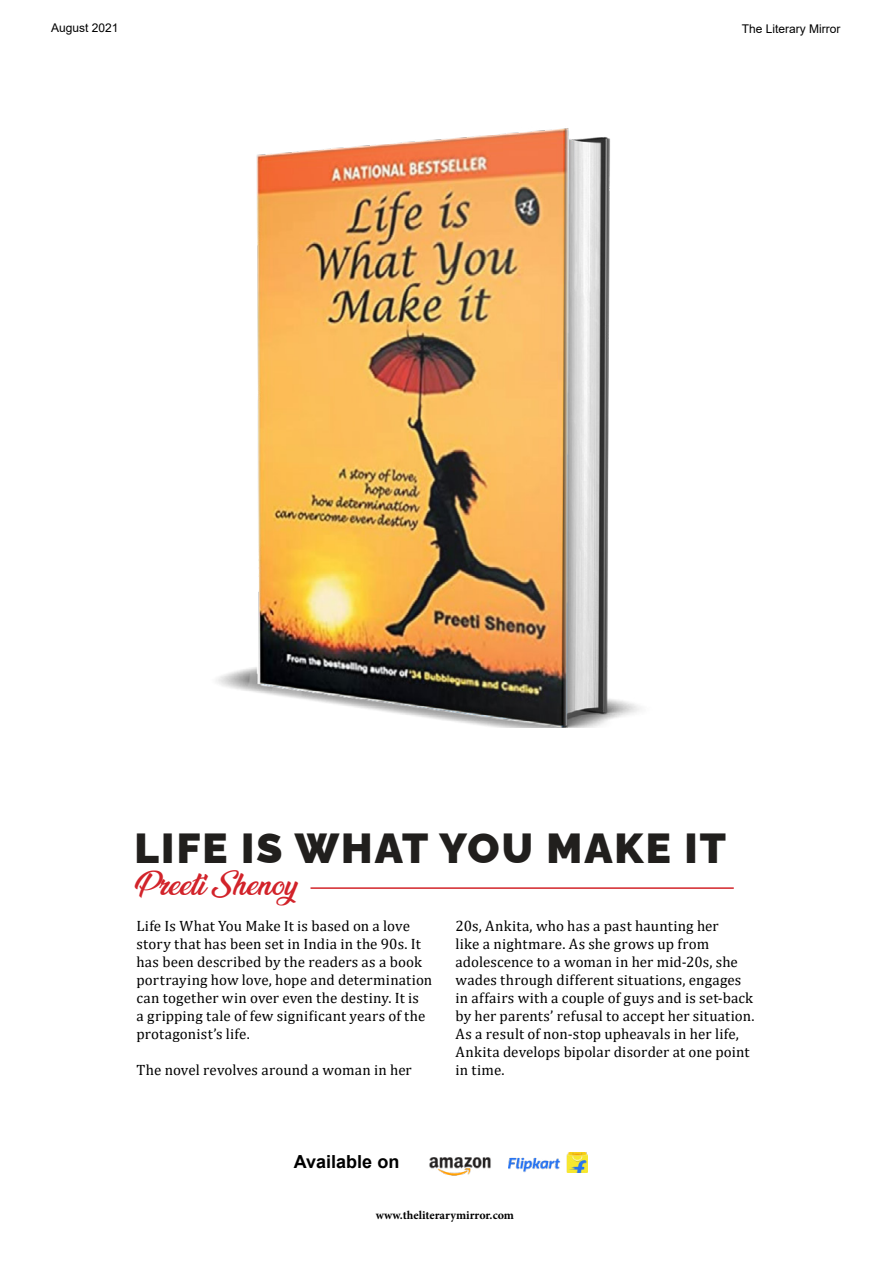
<style>
.page{position:relative;width:893px;height:1263px;background:#fff}
.page>*{position:absolute;margin:0;border:0;box-sizing:border-box;transform-origin:0 0}
.t1{font:900 42px "Raleway";letter-spacing:.05em;color:#211f1d}
.t2{font:900 27px "Ananda";color:#d2232a}
.t3{font:700 18px "Arial";color:#000}
.t4{font:15px/18px "Cambria";letter-spacing:.01em;color:#000}
.t5{font:12px "Arial";color:#000}
.t6{font:700 12px "Minion Pro";color:#000}
</style>
<div class="page">
<img style="left:216px;top:128px;width:425px;height:599px">
<img style="left:429px;top:1157px;width:80px;height:19px">
<img style="left:509px;top:1152px;width:79px;height:21px">
<hr style="left:310px;top:887px;width:424px;height:2px;background:#d3242a">
<p class="t5" style="left:51px;top:20px;width:69px">August 2021</p>
<p class="t5" style="left:742px;top:20px;width:100px">The Literary Mirror</p>
<h1 class="t1" style="left:135px;top:815px;width:593px">LIFE IS WHAT YOU MAKE IT</h1>
<h2 class="t2" style="left:135px;top:870px;width:163px">Preeti Shenoy</h2>
<p class="t4" style="left:136px;top:917px;width:297px">Life Is What You Make It is based on a love story that has been set in India in the 90s. It has been described by the readers as a book portraying how love, hope and determination can together win over even the destiny. It is<br>a gripping tale of few significant years of the protagonist’s life.</p>
<p class="t4" style="left:136px;top:1061px;width:277px">The novel revolves around a woman in her</p>
<p class="t4" style="left:455px;top:917px;width:301px">20s, Ankita, who has a past haunting her<br>like a nightmare. As she grows up from adolescence to a woman in her mid-20s, she wades through different situations, engages in affairs with a couple of guys and is set-back by her parents’ refusal to accept her situation.<br>As a result of non-stop upheavals in her life, Ankita develops bipolar disorder at one point in time.</p>
<p class="t3" style="left:294px;top:1150px;width:107px">Available on</p>
<p class="t6" style="left:376px;top:1206px;width:140px">www.theliterarymirror.com</p>
</div>
